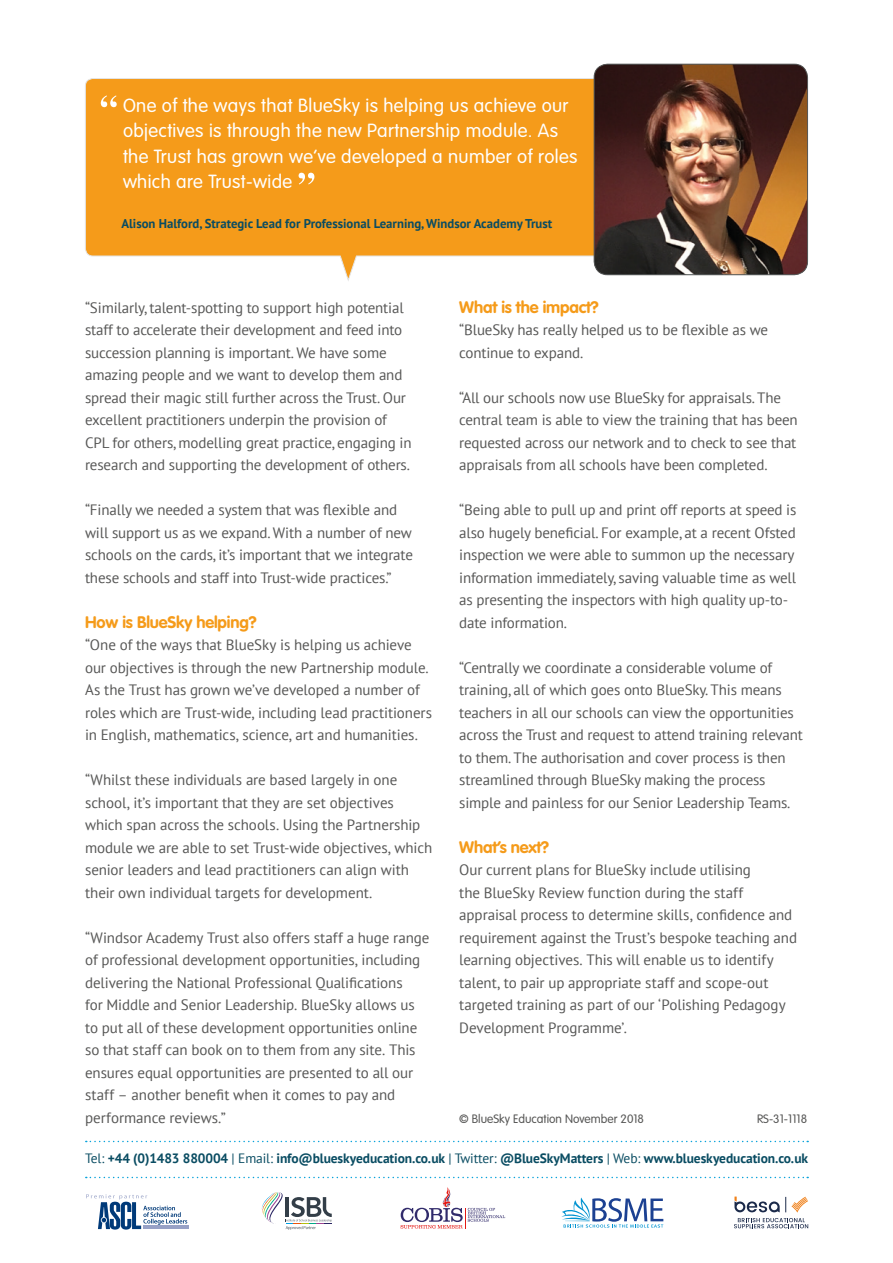
<style>
.page{position:relative;width:893px;height:1263px;background:#fff}
.page>*{position:absolute;margin:0;border:0;box-sizing:border-box;transform-origin:0 0}
.t1{font:300 18.75px/25.5px "VAG Rounded Std";letter-spacing:.02em;color:#fff}
.t2{font:700 16.5px "VAG Rounded Std";letter-spacing:-.01em;color:#f59b1a}
.t3{font:15px/22.5px "PT Sans";letter-spacing:-.01em;color:#575756}
.t4{font:700 13.5px "PT Sans";letter-spacing:-.01em;color:#094c62}
.t5{font:700 12.75px "PT Sans";color:#094c62}
.t6{font:300 12px "VAG Rounded Std";color:#575756}
.s1{font-weight:400}
</style>
<div class="page">
<svg style="left:86px;top:1141px;width:722px;height:1px"></svg>
<hr style="left:143px;top:1225px;width:46px;height:4px;background:#97a1c6">
<svg style="left:86px;top:1194px;width:101px;height:35px"></svg>
<svg style="left:262px;top:1192px;width:70px;height:38px"></svg>
<svg style="left:401px;top:1187px;width:104px;height:41px"></svg>
<svg style="left:561px;top:1197px;width:102px;height:31px"></svg>
<svg style="left:734px;top:1218px;width:74px;height:10px"></svg>
<svg style="left:734px;top:1196px;width:74px;height:16px"></svg>
<svg style="left:86px;top:1177px;width:722px;height:1px"></svg>
<svg style="left:85px;top:78px;width:564px;height:203px;background:#f5a738"></svg>
<svg style="left:299px;top:173px;width:15px;height:11px"></svg>
<svg style="left:101px;top:95px;width:16px;height:12px"></svg>
<img style="left:594px;top:64px;width:213px;height:211px">
<div style="left:594px;top:64px;width:214px;height:211px;border:1px solid #575756;border-radius:13px"></div>
<p class="t1" style="left:123px;top:93px;width:456px">One of the ways that BlueSky is helping us achieve our objectives is through the new Partnership module. As the Trust has grown we’ve developed a number of roles which are Trust-wide</p>
<p class="t5" style="left:122px;top:215px;width:432px">Alison Halford, Strategic Lead for Professional Learning, Windsor Academy Trust</p>
<p class="t2" style="left:459px;top:297px;width:141px">What is the impact?</p>
<p class="t3" style="left:459px;top:318px;width:310px">“BlueSky has really helped us to be flexible as we continue to expand.</p>
<p class="t3" style="left:459px;top:386px;width:340px">“All our schools now use BlueSky for appraisals. The central team is able to view the training that has been requested across our network and to check to see that appraisals from all schools have been completed.</p>
<p class="t3" style="left:459px;top:498px;width:339px">“Being able to pull up and print off reports at speed is also hugely beneficial. For example, at a recent Ofsted inspection we were able to summon up the necessary information immediately, saving valuable time as well as presenting the inspectors with high quality up-to&shy;date information.</p>
<p class="t3" style="left:459px;top:656px;width:345px">“Centrally we coordinate a considerable volume of training, all of which goes onto BlueSky. This means teachers in all our schools can view the opportunities across the Trust and request to attend training relevant to them. The authorisation and cover process is then streamlined through BlueSky making the process simple and painless for our Senior Leadership Teams.</p>
<p class="t2" style="left:459px;top:837px;width:91px">What’s next?</p>
<p class="t3" style="left:459px;top:858px;width:339px">Our current plans for BlueSky include utilising<br>the BlueSky Review function during the staff appraisal process to determine skills, confidence and requirement against the Trust’s bespoke teaching and learning objectives. This will enable us to identify talent, to pair up appropriate staff and scope-out targeted training as part of our ‘Polishing Pedagogy Development Programme’.</p>
<p class="t3" style="left:85px;top:296px;width:328px">“Similarly, talent-spotting to support high potential staff to accelerate their development and feed into succession planning is important. We have some amazing people and we want to develop them and spread their magic still further across the Trust. Our excellent practitioners underpin the provision of CPL for others, modelling great practice, engaging in research and supporting the development of others.</p>
<p class="t3" style="left:85px;top:498px;width:329px">“Finally we needed a system that was flexible and will support us as we expand. With a number of new schools on the cards, it’s important that we integrate these schools and staff into Trust-wide practices.”</p>
<p class="t2" style="left:85px;top:612px;width:173px">How is BlueSky helping?</p>
<p class="t3" style="left:85px;top:633px;width:349px">“One of the ways that BlueSky is helping us achieve our objectives is through the new Partnership module.<br>As the Trust has grown we’ve developed a number of roles which are Trust-wide, including lead practitioners in English, mathematics, science, art and humanities.</p>
<p class="t3" style="left:85px;top:768px;width:349px">“Whilst these individuals are based largely in one school, it’s important that they are set objectives which span across the schools. Using the Partnership module we are able to set Trust-wide objectives, which senior leaders and lead practitioners can align with their own individual targets for development.</p>
<p class="t3" style="left:85px;top:926px;width:346px">“Windsor Academy Trust also offers staff a huge range of professional development opportunities, including delivering the National Professional Qualifications<br>for Middle and Senior Leadership. BlueSky allows us to put all of these development opportunities online so that staff can book on to them from any site. This ensures equal opportunities are presented to all our staff – another benefit when it comes to pay and performance reviews.”</p>
<p class="t6" style="left:459px;top:1111px;width:186px">© BlueSky Education November 2018</p>
<p class="t6" style="left:757px;top:1111px;width:52px">RS-31-1118</p>
<p class="t4" style="left:85px;top:1149px;width:724px"><span class="s1">Tel:</span> +44 (0)1483 880004 <span class="s1">| Email:</span> info@blueskyeducation.co.uk <span class="s1">| Twitter:</span> @BlueSkyMatters <span class="s1">| Web:</span> www.blueskyeducation.co.uk</p>
</div>
